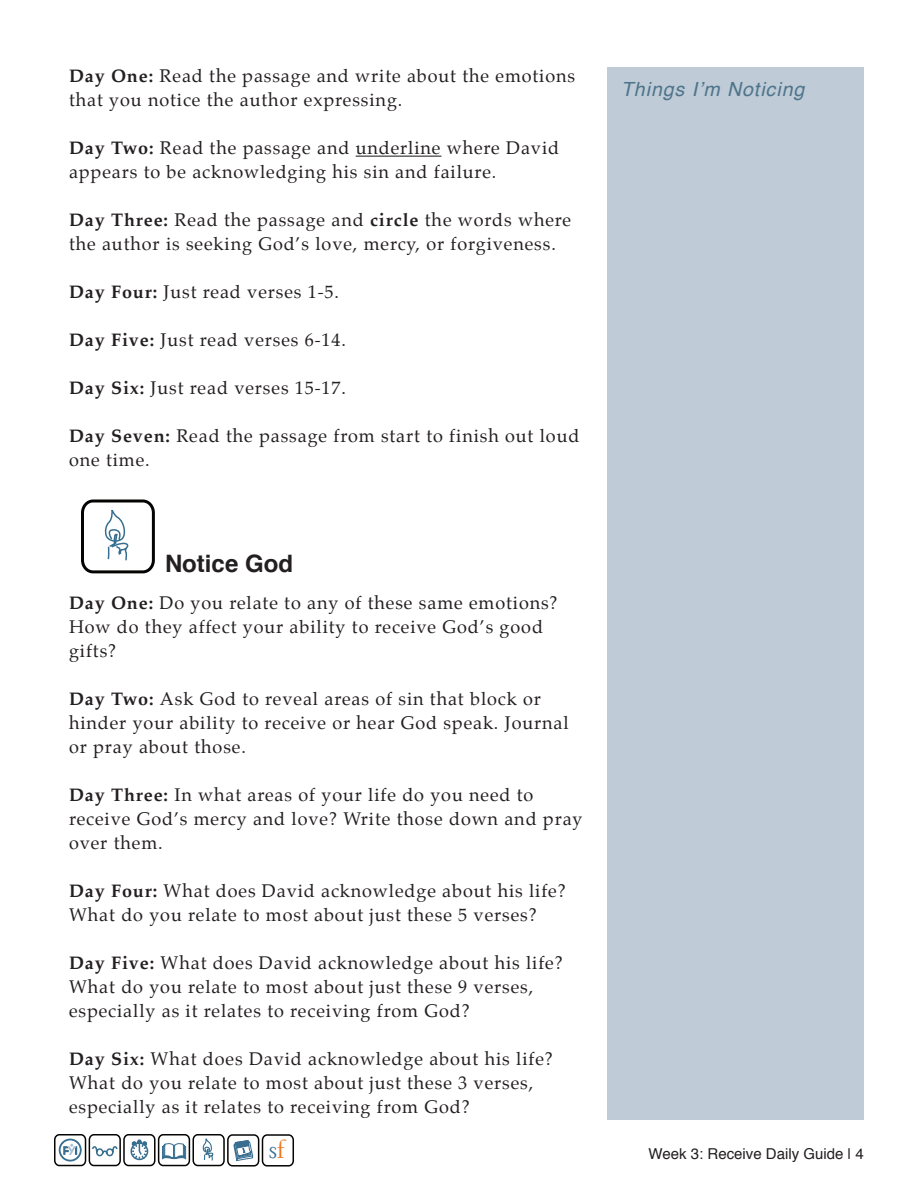
<style>
.page{position:relative;width:918px;height:1188px;background:#fff}
.page>*{position:absolute;margin:0;border:0;box-sizing:border-box;transform-origin:0 0}
.t1{font:25.65px "Electra LH";color:#386e8f}
.t2{font:700 24px "Helvetica";color:#231f20}
.t3{font:italic 19.5px "Helvetica";letter-spacing:.05em;color:#4e748b}
.t4{font:18px/24px "Palatino";letter-spacing:.05em;color:#231f20}
.t5{font:15px "Helvetica";color:#231f20}
.s1{font-weight:700}
.s2{color:#ea7924}
</style>
<div class="page">
<hr style="left:356px;top:156px;width:85px;height:1px;background:#231f20">
<div style="left:608px;top:68px;width:256px;height:1052px;background:#bfcbd6"></div>
<svg style="left:59px;top:1139px;width:23px;height:23px"></svg>
<div style="left:54px;top:1134px;width:32px;height:32px;border:2px solid #040503;border-radius:5px"></div>
<svg style="left:88px;top:1134px;width:206px;height:33px"></svg>
<div style="left:81px;top:499px;width:74px;height:74px;border:3px solid #040503;border-radius:11px"></div>
<svg style="left:104px;top:509px;width:25px;height:52px"></svg>
<p class="t4" style="left:69px;top:64px;width:508px"><span class="s1">Day One:</span> Read the passage and write about the emotions that you notice the author expressing.</p>
<p class="t4" style="left:69px;top:136px;width:492px"><span class="s1">Day Two:</span> Read the passage and underline where David appears to be acknowledging his sin and failure.</p>
<p class="t4" style="left:69px;top:208px;width:504px"><span class="s1">Day Three:</span> Read the passage and <span class="s1">circle</span> the words where the author is seeking God’s love, mercy, or forgiveness.</p>
<p class="t4" style="left:69px;top:280px;width:272px"><span class="s1">Day Four:</span> Just read verses 1-5.</p>
<p class="t4" style="left:69px;top:328px;width:278px"><span class="s1">Day Five:</span> Just read verses 6-14.</p>
<p class="t4" style="left:69px;top:376px;width:278px"><span class="s1">Day Six:</span> Just read verses 15-17.</p>
<p class="t4" style="left:69px;top:424px;width:512px"><span class="s1">Day Seven:</span> Read the passage from start to finish out loud one time.</p>
<p class="t2" style="left:165px;top:544px;width:130px">Notice God</p>
<p class="t4" style="left:69px;top:591px;width:490px"><span class="s1">Day One:</span> Do you relate to any of these same emotions?<br>How do they affect your ability to receive God’s good gifts?</p>
<p class="t4" style="left:69px;top:687px;width:501px"><span class="s1">Day Two:</span> Ask God to reveal areas of sin that block or hinder your ability to receive or hear God speak. Journal or pray about those.</p>
<p class="t4" style="left:69px;top:783px;width:515px"><span class="s1">Day Three:</span> In what areas of your life do you need to receive God’s mercy and love? Write those down and pray over them.</p>
<p class="t4" style="left:69px;top:879px;width:498px"><span class="s1">Day Four:</span> What does David acknowledge about his life?<br>What do you relate to most about just these 5 verses?</p>
<p class="t4" style="left:69px;top:951px;width:495px"><span class="s1">Day Five:</span> What does David acknowledge about his life?<br>What do you relate to most about just these 9 verses, especially as it relates to receiving from God?</p>
<p class="t4" style="left:69px;top:1047px;width:485px"><span class="s1">Day Six:</span> What does David acknowledge about his life?<br>What do you relate to most about just these 3 verses, especially as it relates to receiving from God?</p>
<h1 class="t1" style="left:269px;top:1134px;width:17px">s<span class="s2">f</span></h1>
<p class="t3" style="left:621px;top:73px;width:185px">Things I’m Noticing</p>
<p class="t5" style="left:649px;top:1142px;width:217px">Week 3: Receive Daily Guide | 4</p>
</div>
